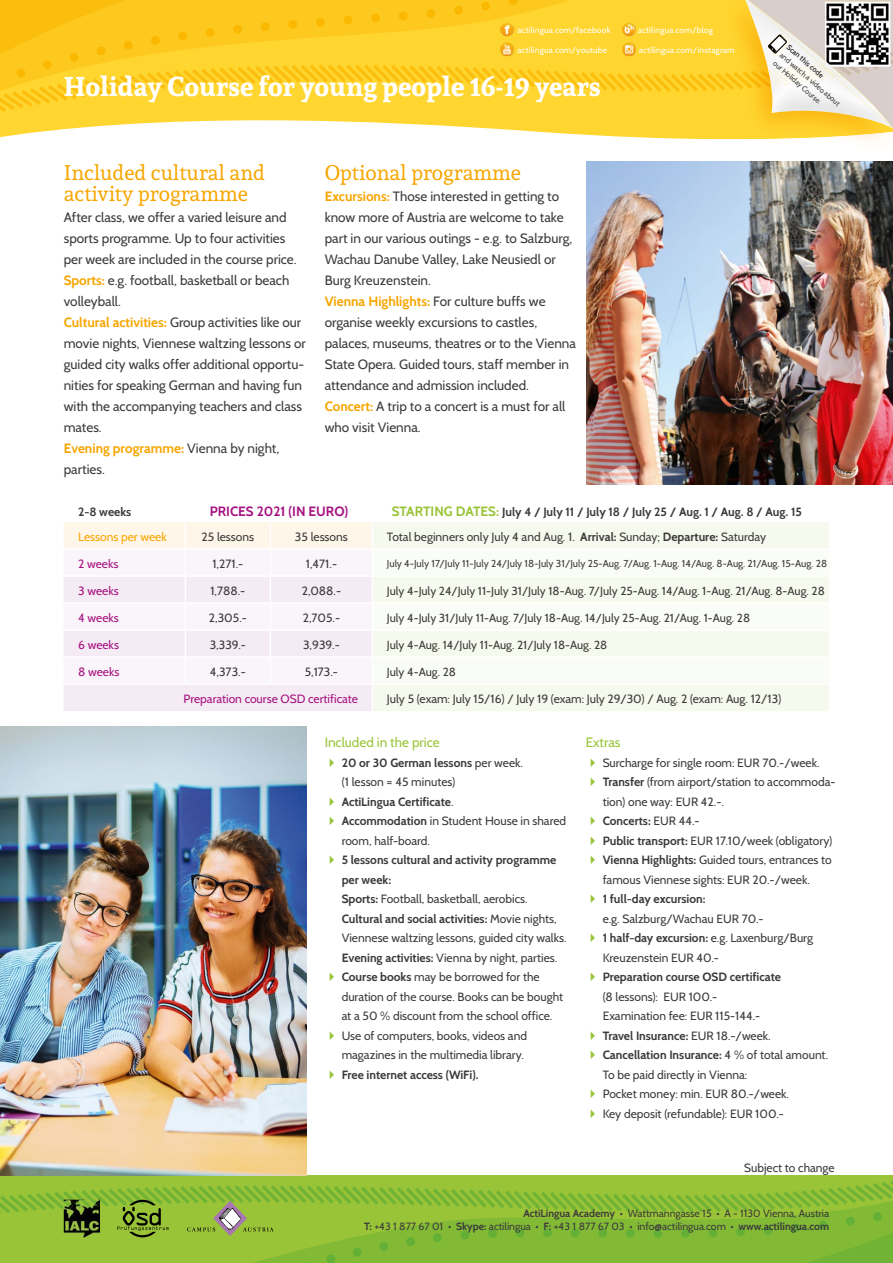
<style>
.page{position:relative;width:893px;height:1263px;background:#fff}
.page>*{position:absolute;margin:0;border:0;box-sizing:border-box;transform-origin:0 0}
.t1{font:700 27px "Andada";color:#fff}
.t2{font:21px/21px "Andada";color:#f7a600}
.t3{font:13.5px/21px "Cabin";color:#3b3b3a}
.t4{font:13.5px "Cabin";color:#99c438}
.t5{font:700 13.5px "Cabin";color:#a61380}
.t6{font:12px/19.5px "Cabin";color:#3b3b3a}
.t7{font:700 12px "Cabin";color:#3b3b3a}
.t8{font:12px "Cabin";color:#a61380}
.t9{font:12px "Cabin";color:#f7a600}
.t10{font:11.7px "Cabin";color:#3b3b3a}
.t11{font:10.5px/13.5px "Cabin";color:#3b3b3a;text-align:right}
.t12{font:10.05px "Cabin";color:#3b3b3a}
.t13{font:8.55px "Cabin";letter-spacing:.02em;color:#fff}
.t14{font:7.5px/10.5px "Cabin";color:#3b3b3a}
.t15{font:700 7.5px "Cabin";color:#3b3b3a}
.s1{font-weight:700;color:#f7a600}
.s2{font-size:13.5px;color:#99c438}
.s3{font-weight:700}
.s4{color:#99c438}
.s5{font-weight:400}
</style>
<div class="page">
<svg style="left:0;top:112px;width:718px;height:28px;fill:#ffd630"></svg>
<svg style="left:0;top:0;width:718px;height:112px;background:#fecf26"></svg>
<img style="left:718px;top:0;width:175px;height:132px">
<img style="left:718px;top:132px;width:172px;height:10px">
<img style="left:718px;top:70px;width:27px;height:21px">
<img style="left:718px;top:47px;width:16px;height:8px">
<img style="left:745px;top:0;width:148px;height:129px">
<img style="left:749px;top:1px;width:143px;height:126px">
<img style="left:823px;top:62px;width:19px;height:15px">
<svg style="left:825px;top:61px;width:7px;height:5px"></svg>
<svg style="left:768px;top:34px;width:22px;height:22px"></svg>
<hr style="left:0;top:1176px;width:893px;height:4px;background:#99c438">
<svg style="left:0;top:1180px;width:893px;height:83px;background:#8abc37"></svg>
<img style="left:64px;top:1209px;width:36px;height:28px">
<img style="left:64px;top:1200px;width:36px;height:9px">
<div style="left:373px;top:522px;width:456px;height:189px;background:#f6f9ee"></div>
<svg style="left:373px;top:550px;width:456px;height:133px"></svg>
<hr style="left:372px;top:548px;width:457px;height:2px;background:#fff">
<hr style="left:372px;top:575px;width:457px;height:2px;background:#fff">
<hr style="left:372px;top:602px;width:457px;height:2px;background:#fff">
<hr style="left:372px;top:629px;width:457px;height:2px;background:#fff">
<hr style="left:372px;top:656px;width:457px;height:2px;background:#fff">
<hr style="left:372px;top:683px;width:457px;height:2px;background:#fff">
<svg style="left:64px;top:522px;width:308px;height:189px"></svg>
<img style="left:586px;top:162px;width:307px;height:322px">
<img style="left:0;top:726px;width:307px;height:450px">
<img style="left:497px;top:20px;width:19px;height:39px">
<img style="left:498px;top:27px;width:18px;height:9px">
<img style="left:620px;top:20px;width:19px;height:39px">
<img style="left:620px;top:47px;width:19px;height:8px">
<img style="left:498px;top:47px;width:18px;height:8px">
<img style="left:620px;top:27px;width:19px;height:9px">
<p class="t13" style="left:517px;top:25px;width:95px">actilingua.com/facebook</p>
<p class="t13" style="left:638px;top:25px;width:77px">actilingua.com/blog</p>
<p class="t13" style="left:517px;top:45px;width:91px">actilingua.com/youtube</p>
<p class="t13" style="left:639px;top:45px;width:97px">actilingua.com/instagram</p>
<h1 class="t1" style="left:64px;top:68px;width:539px">Holiday Course for young people 16-19 years</h1>
<h2 class="t2" style="left:64px;top:162px;width:203px">Included cultural and activity programme</h2>
<p class="t3" style="left:64px;top:207px;width:244px">After class, we offer a varied leisure and sports programme. Up to four activities per week are included in the course price.<br><span class="s1">Sports:</span> e.g. football, basketball or beach volleyball.<br><span class="s1">Cultural activities:</span> Group activities like our movie nights, Viennese waltzing lessons or guided city walks offer additional opportu&shy;nities for speaking German and having fun with the accompanying teachers and class mates.<br><span class="s1">Evening programme:</span> Vienna by night, parties.</p>
<h2 class="t2" style="left:325px;top:162px;width:198px">Optional programme</h2>
<p class="t3" style="left:325px;top:186px;width:253px"><span class="s1">Excursions:</span> Those interested in getting to know more of Austria are welcome to take part in our various outings - e.g. to Salzburg, Wachau Danube Valley, Lake Neusiedl or Burg Kreuzenstein.<br><span class="s1">Vienna Highlights:</span> For culture buffs we organise weekly excursions to castles, palaces, museums, theatres or to the Vienna State Opera. Guided tours, staff member in attendance and admission included.<br><span class="s1">Concert:</span> A trip to a concert is a must for all who visit Vienna.</p>
<p class="t15" style="left:791px;top:43px;width:48px;rotate:41deg">Scan this code</p>
<p class="t14" style="left:784px;top:50px;width:78px;rotate:41deg">and watch a video about our Holiday Course.</p>
<p class="t7" style="left:78px;top:505px;width:55px">2-8 weeks</p>
<p class="t5" style="left:210px;top:503px;width:140px">PRICES 2021 (IN EURO)</p>
<p class="t7" style="left:392px;top:505px;width:412px"><span class="s2">STARTING DATES:</span> July 4 / July 11 / July 18 / July 25 / Aug. 1 / Aug. 8 / Aug. 15</p>
<p class="t9" style="left:78px;top:530px;width:90px">Lessons per week</p>
<p class="t6" style="left:202px;top:527px;width:54px">25 lessons</p>
<p class="t6" style="left:295px;top:527px;width:54px">35 lessons</p>
<p class="t6" style="left:387px;top:527px;width:381px">Total beginners only July 4 and Aug. 1. <span class="s3">Arrival:</span> Sunday; <span class="s3">Departure:</span> Saturday</p>
<p class="t8" style="left:78px;top:557px;width:42px">2 weeks</p>
<p class="t6" style="left:212px;top:554px;width:32px">1,271.-</p>
<p class="t6" style="left:306px;top:554px;width:33px">1,471.-</p>
<p class="t12" style="left:387px;top:558px;width:442px">July 4-July 17/July 11-July 24/July 18-July 31/July 25-Aug. 7/Aug. 1-Aug. 14/Aug. 8-Aug. 21/Aug. 15-Aug. 28</p>
<p class="t8" style="left:78px;top:584px;width:42px">3 weeks</p>
<p class="t6" style="left:210px;top:581px;width:37px">1,788.-</p>
<p class="t6" style="left:302px;top:581px;width:41px">2,088.-</p>
<p class="t10" style="left:387px;top:584px;width:439px">July 4-July 24/July 11-July 31/July 18-Aug. 7/July 25-Aug. 14/Aug. 1-Aug. 21/Aug. 8-Aug. 28</p>
<p class="t8" style="left:78px;top:611px;width:42px">4 weeks</p>
<p class="t6" style="left:209px;top:608px;width:40px">2,305.-</p>
<p class="t6" style="left:303px;top:608px;width:39px">2,705.-</p>
<p class="t10" style="left:387px;top:611px;width:365px">July 4-July 31/July 11-Aug. 7/July 18-Aug. 14/July 25-Aug. 21/Aug. 1-Aug. 28</p>
<p class="t8" style="left:78px;top:638px;width:42px">6 weeks</p>
<p class="t6" style="left:210px;top:635px;width:38px">3,339.-</p>
<p class="t6" style="left:303px;top:635px;width:38px">3,939.-</p>
<p class="t10" style="left:387px;top:638px;width:222px">July 4-Aug. 14/July 11-Aug. 21/July 18-Aug. 28</p>
<p class="t8" style="left:78px;top:665px;width:43px">8 weeks</p>
<p class="t6" style="left:210px;top:662px;width:37px">4,373.-</p>
<p class="t6" style="left:305px;top:662px;width:35px">5,173.-</p>
<p class="t10" style="left:387px;top:665px;width:71px">July 4-Aug. 28</p>
<p class="t8" style="left:184px;top:692px;width:176px">Preparation course OSD certificate</p>
<p class="t6" style="left:387px;top:689px;width:396px">July 5 (exam: July 15/16) / July 19 (exam: July 29/30) / Aug. 2 (exam: Aug. 12/13)</p>
<p class="t4" style="left:586px;top:734px;width:36px">Extras</p>
<p class="t6" style="left:586px;top:752px;width:235px"><span class="s4">✔</span> Surcharge for single room: EUR 70.-/week.</p>
<p class="t6" style="left:603px;top:772px;width:234px;text-indent:-17px"><span class="s4">✔</span> <span class="s3">Transfer</span> (from airport/station to accommoda&shy;tion) one way: EUR 42.-.</p>
<p class="t7" style="left:586px;top:814px;width:115px"><span class="s4">✔</span> Concerts: <span class="s5">EUR 44.-</span></p>
<p class="t6" style="left:586px;top:830px;width:248px"><span class="s4">✔</span> <span class="s3">Public transport:</span> EUR 17.10/week (obligatory)</p>
<p class="t6" style="left:586px;top:850px;width:248px;text-align:center"><span class="s4">✔</span> <span class="s3">Vienna Highlights:</span> Guided tours, entrances to famous Viennese sights: EUR 20.-/week.</p>
<p class="t6" style="left:603px;top:889px;width:162px;text-indent:-17px"><span class="s4">✔</span> <span class="s3">1 full-day excursion:<br></span>e.g. Salzburg/Wachau EUR 70.-</p>
<p class="t6" style="left:603px;top:928px;width:212px;text-indent:-17px"><span class="s4">✔</span> <span class="s3">1 half-day excursion:</span> e.g. Laxenburg/Burg<br>Kreuzenstein EUR 40.-</p>
<p class="t6" style="left:603px;top:967px;width:180px;text-indent:-17px"><span class="s4">✔</span> <span class="s3">Preparation course OSD certificate </span>(8 lessons): EUR 100.-<br>Examination fee: EUR 115-144.-</p>
<p class="t7" style="left:586px;top:1028px;width:187px"><span class="s4">✔</span> Travel Insurance: <span class="s5">EUR 18.-/week.</span></p>
<p class="t6" style="left:603px;top:1045px;width:227px;text-indent:-17px"><span class="s4">✔</span> <span class="s3">Cancellation Insurance:</span> 4 % of total amount.<br>To be paid directly in Vienna:</p>
<p class="t6" style="left:586px;top:1084px;width:205px"><span class="s4">✔</span> Pocket money: min. EUR 80.-/week.</p>
<p class="t6" style="left:586px;top:1103px;width:200px"><span class="s4">✔</span> Key deposit (refundable): EUR 100.-</p>
<p class="t4" style="left:325px;top:734px;width:117px">Included in the price</p>
<p class="t6" style="left:342px;top:752px;width:183px;text-indent:-17px"><span class="s4">✔</span> <span class="s3">20 or 30 German lessons</span> per week. (1 lesson = 45 minutes)</p>
<p class="t7" style="left:325px;top:794px;width:130px"><span class="s4">✔</span> ActiLingua Certificate<span class="s5">.</span></p>
<p class="t6" style="left:342px;top:811px;width:226px;text-indent:-17px"><span class="s4">✔</span> <span class="s3">Accommodation</span> in Student House in shared room, half-board.</p>
<p class="t6" style="left:342px;top:850px;width:226px;text-indent:-17px"><span class="s4">✔</span> <span class="s3">5 lessons cultural and activity programme per week:<br>Sports:</span> Football, basketball, aerobics.<br><span class="s3">Cultural and social activities:</span> Movie nights, Viennese waltzing lessons, guided city walks.<br><span class="s3">Evening activities:</span> Vienna by night, parties.</p>
<p class="t6" style="left:342px;top:967px;width:223px;text-indent:-17px"><span class="s4">✔</span> <span class="s3">Course books</span> may be borrowed for the duration of the course. Books can be bought at a 50 % discount from the school office.</p>
<p class="t6" style="left:325px;top:1025px;width:204px;text-align:right"><span class="s4">✔</span> Use of computers, books, videos and magazines in the multimedia library.</p>
<p class="t7" style="left:325px;top:1067px;width:155px"><span class="s4">✔</span> Free internet access (WiFi).</p>
<p class="t6" style="left:744px;top:1158px;width:92px">Subject to change</p>
<p class="t11" style="left:364px;top:1206px;width:467px"><span class="s3">ActiLingua Academy</span> • Wattmanngasse 15 • A - 1130 Vienna, Austria<br><span class="s3">T:</span> +43 1 877 67 01 • <span class="s3">Skype:</span> actilingua • <span class="s3">F:</span> +43 1 877 67 03 • info@actilingua.com • <span class="s3">www.actilingua.com</span></p>
</div>
